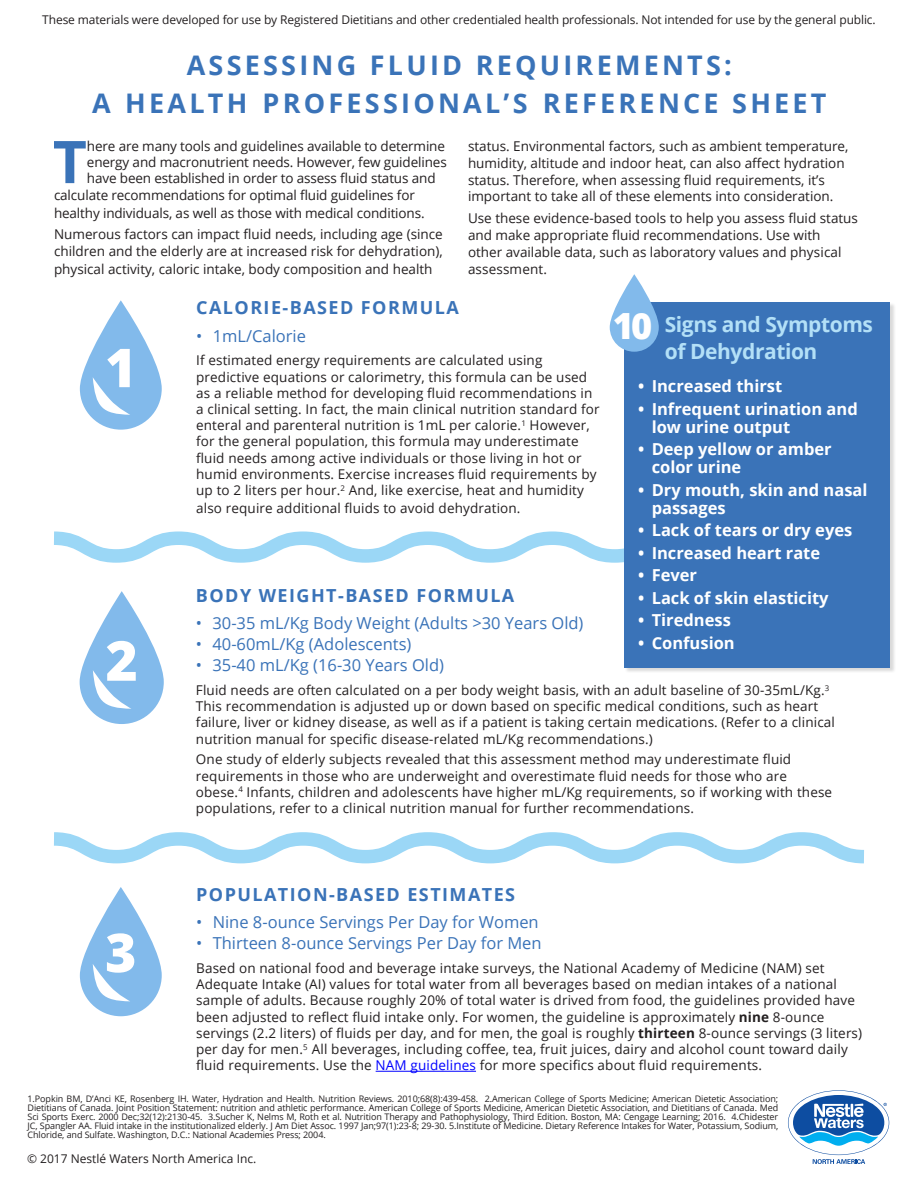
<style>
.page{position:relative;width:918px;height:1188px;background:#fff}
.page>*{position:absolute;margin:0;border:0;box-sizing:border-box;transform-origin:0 0}
.t1{font:700 58.95px "Open Sans";color:#3a73b8}
.t2{font:800 55.05px "Open Sans";color:#fff}
.t3{font:800 53.55px "Open Sans";color:#fff}
.t4{font:800 36.15px "Open Sans";color:#fff}
.t5{font:700 27px/38.4px "Open Sans";letter-spacing:.12em;color:#3a73b8;text-align:center}
.t6{font:700 21px/27px "Open Sans";letter-spacing:-.02em;color:#b3e0f7}
.t7{font:700 18px "Open Sans";letter-spacing:.08em;color:#3a73b8}
.t8{font:700 16.5px/18px "Open Sans";color:#fff}
.t9{font:16.5px "Open Sans";color:#3a73b8}
.t10{font:13.5px/16.2px "Open Sans";letter-spacing:.01em;color:#231f20}
.t11{font:13.5px "Open Sans";letter-spacing:-.01em;color:#231f20}
.t12{font:12px "Open Sans";letter-spacing:-.01em;color:#231f20}
.List_Paragraph{font:9px/9px "Open Sans";letter-spacing:-.01em;color:#231f20;text-align:justify}
.s1{font-weight:700}
.s2{color:#00f}
</style>
<div class="page">
<svg style="left:788px;top:1090px;width:101px;height:74px"></svg>
<svg style="left:54px;top:531px;width:570px;height:32px"></svg>
<svg style="left:54px;top:832px;width:810px;height:32px"></svg>
<svg style="left:80px;top:591px;width:84px;height:133px;fill:#82baeb"></svg>
<svg style="left:93px;top:670px;width:38px;height:39px"></svg>
<svg style="left:80px;top:300px;width:82px;height:130px;fill:#82baeb"></svg>
<svg style="left:93px;top:377px;width:37px;height:38px"></svg>
<svg style="left:80px;top:887px;width:82px;height:129px;fill:#82baeb"></svg>
<svg style="left:93px;top:964px;width:37px;height:37px"></svg>
<hr style="left:376px;top:1071px;width:100px;height:1px;background:#00f">
<div style="left:624px;top:302px;width:272px;height:371px;background:#000;opacity:.15"></div>
<div style="left:624px;top:302px;width:266px;height:366px;background:#3a73b8"></div>
<svg style="left:610px;top:274px;width:49px;height:78px;fill:#82baeb"></svg>
<p class="t12" style="left:42px;top:11px;width:835px">These materials were developed for use by Registered Dietitians and other credentialed health professionals. Not intended for use by the general public.</p>
<p class="t5" style="left:92px;top:45px;width:736px">ASSESSING FLUID REQUIREMENTS:<br>A HEALTH PROFESSIONAL’S REFERENCE SHEET</p>
<p class="t1" style="left:53px;top:120px;width:36px">T</p>
<p class="t11" style="left:87px;top:137px;width:360px">here are many tools and guidelines available to determine</p>
<p class="t11" style="left:87px;top:153px;width:361px">energy and macronutrient needs. However, few guidelines</p>
<p class="t11" style="left:87px;top:169px;width:350px">have been established in order to assess fluid status and</p>
<p class="t11" style="left:54px;top:186px;width:362px">calculate recommendations for optimal fluid guidelines for</p>
<p class="t11" style="left:54px;top:203px;width:372px">healthy individuals, as well as those with medical conditions.</p>
<p class="t10" style="left:54px;top:225px;width:390px;line-height:17.2px;text-align:justify">Numerous factors can impact fluid needs, including age (since children and the elderly are at increased risk for dehydration), physical activity, caloric intake, body composition and health</p>
<p class="t10" style="left:468px;top:137px;width:382px;line-height:17px">status. Environmental factors, such as ambient temperature, humidity, altitude and indoor heat, can also affect hydration status. Therefore, when assessing fluid requirements, it’s important to take all of these elements into consideration.</p>
<p class="t10" style="left:468px;top:209px;width:392px;line-height:17px">Use these evidence-based tools to help you assess fluid status and make appropriate fluid recommendations. Use with other available data, such as laboratory values and physical assessment.</p>
<p class="t3" style="left:105px;top:327px;width:33px">1</p>
<p class="t2" style="left:106px;top:619px;width:34px">2</p>
<p class="t3" style="left:105px;top:912px;width:33px">3</p>
<p class="t7" style="left:196px;top:295px;width:264px">CALORIE-BASED FORMULA</p>
<p class="t9" style="left:196px;top:324px;width:111px">• 1mL/Calorie</p>
<p class="t10" style="left:196px;top:352px;width:405px">If estimated energy requirements are calculated using predictive equations or calorimetry, this formula can be used as a reliable method for developing fluid recommendations in a clinical setting. In fact, the main clinical nutrition standard for enteral and parenteral nutrition is 1mL per calorie.<sup>1</sup> However, for the general population, this formula may underestimate fluid needs among active individuals or those living in hot or humid environments. Exercise increases fluid requirements by up to 2 liters per hour.<sup>2</sup> And, like exercise, heat and humidity</p>
<p class="t10" style="left:196px;top:500px;width:326px">also require additional fluids to avoid dehydration.</p>
<p class="t4" style="left:613px;top:298px;width:41px">10</p>
<p class="t6" style="left:665px;top:311px;width:210px">Signs and Symptoms of Dehydration</p>
<p class="t8" style="left:638px;top:377px;width:146px">• Increased thirst</p>
<p class="t8" style="left:652px;top:400px;width:208px;text-indent:-14px">• Infrequent urination and low urine output</p>
<p class="t8" style="left:652px;top:440px;width:182px;text-indent:-14px">• Deep yellow or amber color urine</p>
<p class="t8" style="left:652px;top:481px;width:217px;text-indent:-14px">• Dry mouth, skin and nasal passages</p>
<p class="t8" style="left:638px;top:521px;width:216px">• Lack of tears or dry eyes</p>
<p class="t8" style="left:638px;top:544px;width:184px">• Increased heart rate</p>
<p class="t8" style="left:638px;top:566px;width:60px">• Fever</p>
<p class="t8" style="left:638px;top:589px;width:192px">• Lack of skin elasticity</p>
<p class="t8" style="left:638px;top:611px;width:94px">• Tiredness</p>
<p class="t8" style="left:638px;top:634px;width:98px">• Confusion</p>
<p class="t7" style="left:196px;top:583px;width:320px">BODY WEIGHT-BASED FORMULA</p>
<p class="t9" style="left:196px;top:612px;width:389px">• 30-35 mL/Kg Body Weight (Adults &gt;30 Years Old)</p>
<p class="t9" style="left:196px;top:633px;width:217px">• 40-60mL/Kg (Adolescents)</p>
<p class="t9" style="left:196px;top:654px;width:250px">• 35-40 mL/Kg (16-30 Years Old)</p>
<p class="t10" style="left:196px;top:682px;width:641px">Fluid needs are often calculated on a per body weight basis, with an adult baseline of 30-35mL/Kg.<sup>3<br></sup>This recommendation is adjusted up or down based on specific medical conditions, such as heart failure, liver or kidney disease, as well as if a patient is taking certain medications. (Refer to a clinical nutrition manual for specific disease-related mL/Kg recommendations.)</p>
<p class="t10" style="left:196px;top:751px;width:638px">One study of elderly subjects revealed that this assessment method may underestimate fluid requirements in those who are underweight and overestimate fluid needs for those who are obese.<sup>4</sup> Infants, children and adolescents have higher mL/Kg requirements, so if working with these populations, refer to a clinical nutrition manual for further recommendations.</p>
<p class="t7" style="left:196px;top:881px;width:320px">POPULATION-BASED ESTIMATES</p>
<p class="t9" style="left:196px;top:911px;width:344px">• Nine 8-ounce Servings Per Day for Women</p>
<p class="t9" style="left:196px;top:932px;width:347px">• Thirteen 8-ounce Servings Per Day for Men</p>
<p class="t10" style="left:196px;top:960px;width:668px">Based on national food and beverage intake surveys, the National Academy of Medicine (NAM) set Adequate Intake (AI) values for total water from all beverages based on median intakes of a national sample of adults. Because roughly 20% of total water is drived from food, the guidelines provided have been adjusted to reflect fluid intake only. For women, the guideline is approximately <span class="s1">nine</span> 8-ounce servings (2.2 liters) of fluids per day, and for men, the goal is roughly <span class="s1">thirteen</span> 8-ounce servings (3 liters) per day for men.<sup>5</sup> All beverages, including coffee, tea, fruit juices, dairy and alcohol count toward daily fluid requirements. Use the <span class="s2">NAM guidelines</span> for more specifics about fluid requirements.</p>
<p class="List_Paragraph" style="left:28px;top:1094px;width:752px">1.Popkin BM, D’Anci KE, Rosenberg IH. Water, Hydration and Health. Nutrition Reviews. 2010;68(8):439-458. 2.American College of Sports Medicine; American Dietetic Association; Dietitians of Canada. Joint Position Statement: nutrition and athletic performance. American College of Sports Medicine, American Dietetic Association, and Dietitians of Canada. Med Sci Sports Exerc. 2000 Dec;32(12):2130-45. 3.Sucher K, Nelms M, Roth et al. Nutrition Therapy and Pathophysiology, Third Edition. Boston, MA: Cengage Learning; 2016. 4.Chidester JC, Spangler AA. Fluid intake in the institutionalized elderly. J Am Diet Assoc. 1997 Jan;97(1):23-8; 29-30. 5.Institute of Medicine. Dietary Reference Intakes for Water, Potassium, Sodium, Chloride, and Sulfate. Washington, D.C.: National Academies Press; 2004.</p>
<p class="t12" style="left:27px;top:1150px;width:231px">© 2017 Nestlé Waters North America Inc.</p>
</div>
